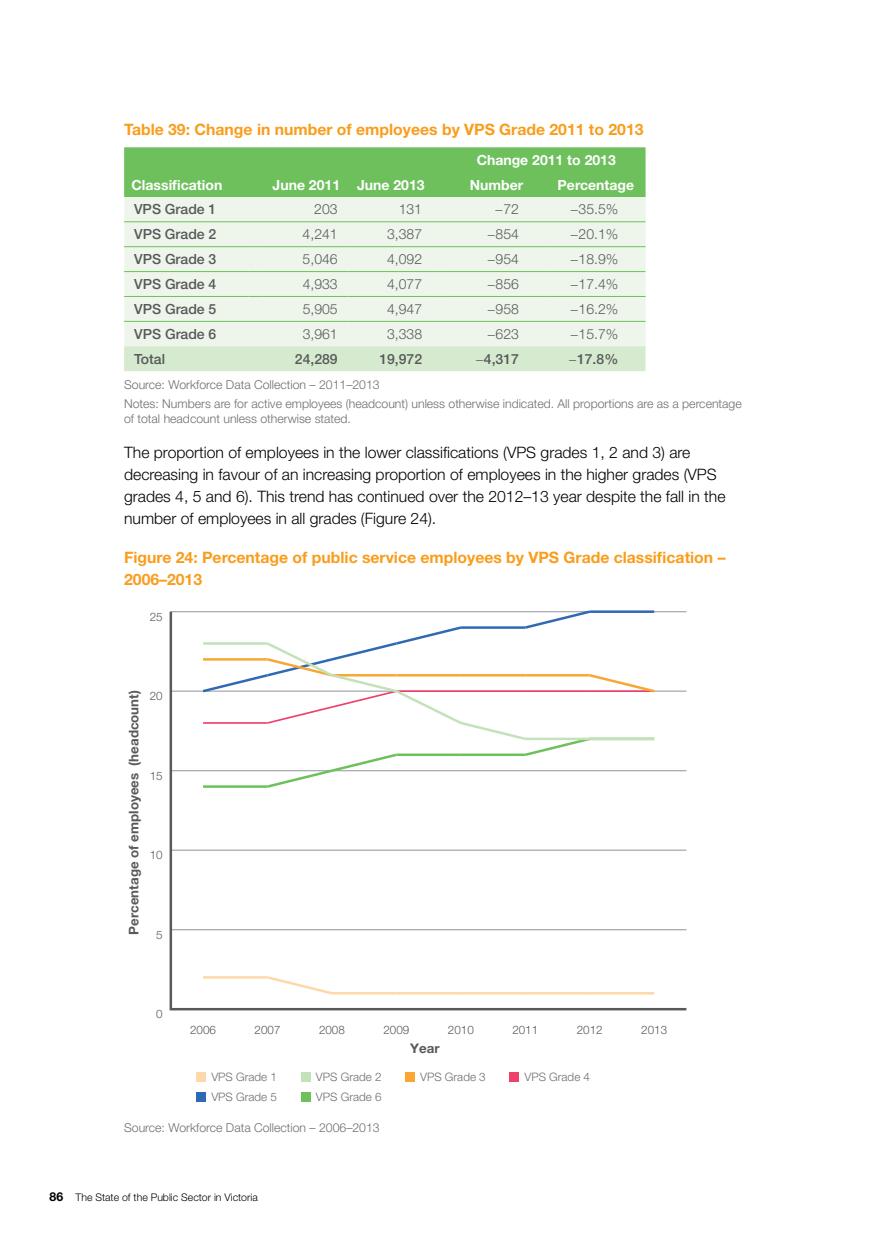
<style>
.page{position:relative;width:874px;height:1241px;background:#fff}
.page>*{position:absolute;margin:0;border:0;box-sizing:border-box;transform-origin:0 0}
.t1{font:300 15.75px/21.9px "Helvetica Neue LT Std";color:#000}
.t2{font:700 15.75px/21.9px "Helvetica Neue LT Std";color:#f99d1c}
.t3{font:300 14px "Helvetica Neue LT Std";color:#58595b}
.t4{font:500 14px "Helvetica Neue LT Std";color:#58595b}
.t5{font:700 14px/24.8px "Helvetica Neue LT Std";color:#fff}
.t6{font:700 13.3px "Helvetica Neue LT Std";color:#58595b}
.t7{font:300 12.25px/19.6px "Helvetica Neue LT Std";color:#6d6e71}
.t8{font:300 11.72px "Helvetica Neue LT Std";color:#6d6e71}
.t9{font:300 11.72px "Helvetica Neue LT Std";color:#58595b}
.t10{font:300 10.5px "Helvetica Neue LT Std";color:#000}
.s1{font-weight:300}
.s2{font-weight:700;font-size:12.25px}
</style>
<div class="page">
<div style="left:124px;top:147px;width:521px;height:50px;background:#6ec05d"></div>
<div style="left:124px;top:197px;width:521px;height:149px;background:#eef6eb"></div>
<div style="left:124px;top:346px;width:521px;height:25px;background:#d5eace"></div>
<hr style="left:124px;top:221px;width:124px;height:1px;background:#6ec05d">
<hr style="left:124px;top:246px;width:124px;height:1px;background:#6ec05d">
<hr style="left:124px;top:271px;width:124px;height:1px;background:#6ec05d">
<hr style="left:124px;top:296px;width:124px;height:1px;background:#6ec05d">
<hr style="left:124px;top:321px;width:124px;height:1px;background:#6ec05d">
<svg style="left:248px;top:221px;width:15px;height:1px"></svg>
<hr style="left:263px;top:221px;width:84px;height:1px;background:#6ec05d">
<hr style="left:347px;top:221px;width:85px;height:1px;background:#6ec05d">
<svg style="left:432px;top:221px;width:14px;height:1px"></svg>
<hr style="left:446px;top:221px;width:100px;height:1px;background:#6ec05d">
<hr style="left:546px;top:221px;width:99px;height:1px;background:#6ec05d">
<svg style="left:248px;top:246px;width:15px;height:1px"></svg>
<hr style="left:263px;top:246px;width:84px;height:1px;background:#6ec05d">
<hr style="left:347px;top:246px;width:85px;height:1px;background:#6ec05d">
<svg style="left:432px;top:246px;width:14px;height:1px"></svg>
<hr style="left:446px;top:246px;width:100px;height:1px;background:#6ec05d">
<hr style="left:546px;top:246px;width:99px;height:1px;background:#6ec05d">
<svg style="left:248px;top:271px;width:15px;height:1px"></svg>
<hr style="left:263px;top:271px;width:84px;height:1px;background:#6ec05d">
<hr style="left:347px;top:271px;width:85px;height:1px;background:#6ec05d">
<svg style="left:432px;top:271px;width:14px;height:1px"></svg>
<hr style="left:446px;top:271px;width:100px;height:1px;background:#6ec05d">
<hr style="left:546px;top:271px;width:99px;height:1px;background:#6ec05d">
<svg style="left:248px;top:296px;width:15px;height:1px"></svg>
<hr style="left:263px;top:296px;width:84px;height:1px;background:#6ec05d">
<hr style="left:347px;top:296px;width:85px;height:1px;background:#6ec05d">
<svg style="left:432px;top:296px;width:14px;height:1px"></svg>
<hr style="left:446px;top:296px;width:100px;height:1px;background:#6ec05d">
<hr style="left:546px;top:296px;width:99px;height:1px;background:#6ec05d">
<svg style="left:248px;top:321px;width:15px;height:1px"></svg>
<hr style="left:263px;top:321px;width:84px;height:1px;background:#6ec05d">
<hr style="left:347px;top:321px;width:85px;height:1px;background:#6ec05d">
<svg style="left:432px;top:321px;width:14px;height:1px"></svg>
<hr style="left:446px;top:321px;width:100px;height:1px;background:#6ec05d">
<hr style="left:546px;top:321px;width:99px;height:1px;background:#6ec05d">
<svg style="left:169px;top:610px;width:518px;height:401px"></svg>
<div style="left:196px;top:1071px;width:10px;height:10px;background:#ffd8a9"></div>
<div style="left:300px;top:1071px;width:10px;height:10px;background:#c4e2b9"></div>
<div style="left:196px;top:1092px;width:10px;height:10px;background:#3069b3"></div>
<div style="left:300px;top:1092px;width:10px;height:10px;background:#6ec05d"></div>
<div style="left:405px;top:1071px;width:10px;height:10px;background:#faa634"></div>
<div style="left:509px;top:1071px;width:10px;height:10px;background:#ef3f6b"></div>
<p class="t2" style="left:124px;top:118px;width:520px">Table 39: Change in number of employees by VPS Grade 2011 to 2013</p>
<p class="t5" style="left:131px;top:172px;width:92px">Classification</p>
<p class="t5" style="left:272px;top:172px;width:153px">June 2011 June 2013</p>
<p class="t5" style="left:469px;top:147px;width:147px;text-indent:7px">Change 2011 to 2013<br>Number</p>
<p class="t5" style="left:557px;top:172px;width:78px">Percentage</p>
<p class="t4" style="left:134px;top:201px;width:84px">VPS Grade 1</p>
<p class="t3" style="left:314px;top:201px;width:25px">203</p>
<p class="t3" style="left:398px;top:201px;width:25px">131</p>
<p class="t3" style="left:494px;top:201px;width:25px">−72</p>
<p class="t3" style="left:570px;top:201px;width:50px">−35.5%</p>
<p class="t4" style="left:134px;top:226px;width:84px">VPS Grade 2</p>
<p class="t3" style="left:302px;top:226px;width:37px">4,241</p>
<p class="t3" style="left:387px;top:226px;width:37px">3,387</p>
<p class="t3" style="left:487px;top:226px;width:33px">−854</p>
<p class="t3" style="left:570px;top:226px;width:50px">−20.1%</p>
<p class="t4" style="left:134px;top:251px;width:84px">VPS Grade 3</p>
<p class="t3" style="left:302px;top:250px;width:37px">5,046</p>
<p class="t3" style="left:387px;top:250px;width:37px">4,092</p>
<p class="t3" style="left:487px;top:250px;width:33px">−954</p>
<p class="t3" style="left:570px;top:250px;width:50px">−18.9%</p>
<p class="t4" style="left:134px;top:275px;width:84px">VPS Grade 4</p>
<p class="t3" style="left:302px;top:275px;width:37px">4,933</p>
<p class="t3" style="left:387px;top:275px;width:37px">4,077</p>
<p class="t3" style="left:487px;top:275px;width:33px">−856</p>
<p class="t3" style="left:570px;top:275px;width:50px">−17.4%</p>
<p class="t4" style="left:134px;top:300px;width:84px">VPS Grade 5</p>
<p class="t3" style="left:302px;top:300px;width:37px">5,905</p>
<p class="t3" style="left:387px;top:300px;width:37px">4,947</p>
<p class="t3" style="left:487px;top:300px;width:33px">−958</p>
<p class="t3" style="left:570px;top:300px;width:50px">−16.2%</p>
<p class="t4" style="left:134px;top:325px;width:84px">VPS Grade 6</p>
<p class="t3" style="left:302px;top:325px;width:37px">3,961</p>
<p class="t3" style="left:387px;top:325px;width:37px">3,338</p>
<p class="t3" style="left:487px;top:325px;width:33px">−623</p>
<p class="t3" style="left:570px;top:325px;width:50px">−15.7%</p>
<p class="t4" style="left:134px;top:350px;width:32px">Total</p>
<p class="t4" style="left:295px;top:350px;width:44px">24,289</p>
<p class="t4" style="left:379px;top:350px;width:44px">19,972</p>
<p class="t4" style="left:475px;top:350px;width:45px"><span class="s1">−</span>4,317</p>
<p class="t4" style="left:568px;top:350px;width:51px"><span class="s1">−</span>17.8%</p>
<p class="t7" style="left:124px;top:374px;width:619px">Source: Workforce Data Collection – 2011–2013<br>Notes: Numbers are for active employees (headcount) unless otherwise indicated. All proportions are as a percentage</p>
<p class="t7" style="left:124px;top:408px;width:228px">of total headcount unless otherwise stated.</p>
<p class="t1" style="left:124px;top:441px;width:602px">The proportion of employees in the lower classifications (VPS grades 1, 2 and 3) are decreasing in favour of an increasing proportion of employees in the higher grades (VPS grades 4, 5 and 6). This trend has continued over the 2012–13 year despite the fall in the number of employees in all grades (Figure 24).</p>
<p class="t2" style="left:124px;top:546px;width:602px">Figure 24: Percentage of public service employees by VPS Grade classification –<br>2006–2013</p>
<p class="t9" style="left:150px;top:609px;width:14px">25</p>
<p class="t6" style="left:126px;top:934px;width:246px;rotate:-90deg">Percentage of employees (headcount)</p>
<p class="t9" style="left:150px;top:688px;width:14px">20</p>
<p class="t9" style="left:150px;top:768px;width:14px">15</p>
<p class="t9" style="left:150px;top:847px;width:14px">10</p>
<p class="t9" style="left:156px;top:927px;width:8px">5</p>
<p class="t9" style="left:156px;top:1006px;width:8px">0</p>
<p class="t9" style="left:190px;top:1021px;width:27px">2006</p>
<p class="t9" style="left:254px;top:1021px;width:27px">2007</p>
<p class="t9" style="left:319px;top:1021px;width:27px">2008</p>
<p class="t9" style="left:383px;top:1021px;width:27px">2009</p>
<p class="t9" style="left:447px;top:1021px;width:27px">2010</p>
<p class="t9" style="left:512px;top:1021px;width:27px">2011</p>
<p class="t9" style="left:576px;top:1021px;width:27px">2012</p>
<p class="t9" style="left:641px;top:1021px;width:27px">2013</p>
<p class="t6" style="left:410px;top:1039px;width:31px">Year</p>
<p class="t8" style="left:211px;top:1069px;width:67px">VPS Grade 1</p>
<p class="t8" style="left:316px;top:1069px;width:67px">VPS Grade 2</p>
<p class="t8" style="left:211px;top:1089px;width:67px">VPS Grade 5</p>
<p class="t8" style="left:316px;top:1089px;width:67px">VPS Grade 6</p>
<p class="t8" style="left:420px;top:1069px;width:67px">VPS Grade 3</p>
<p class="t8" style="left:524px;top:1069px;width:67px">VPS Grade 4</p>
<p class="t7" style="left:124px;top:1116px;width:257px">Source: Workforce Data Collection – 2006–2013</p>
<p class="t10" style="left:50px;top:1190px;width:210px"><span class="s2">86</span> The State of the Public Sector in Victoria</p>
</div>
